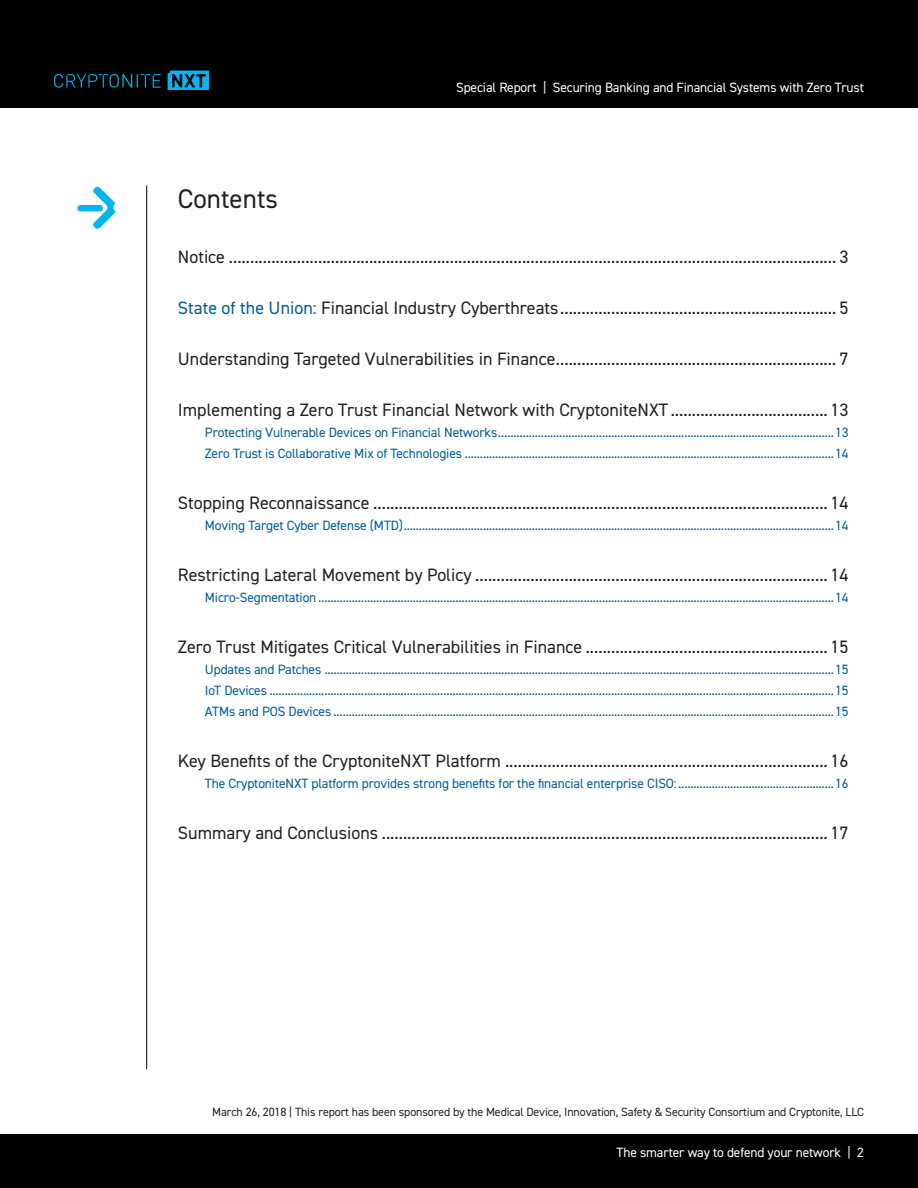
<style>
.page{position:relative;width:918px;height:1188px;background:#fff}
.page>*{position:absolute;margin:0;border:0;box-sizing:border-box;transform-origin:0 0}
.Headline-1{font:27px "DIN2014";color:#231f20}
.t1{font:18px "DIN2014";color:#231f20}
.t2{font:13.5px "DIN2014";letter-spacing:-.01em;color:#005c98}
.t3{font:13.5px "DIN2014";letter-spacing:-.01em;color:#fff}
.Body_Copy-Small{font:12px "DIN2014";letter-spacing:-.01em;color:#1b242b}
.s1{color:#005c98}
</style>
<div class="page">
<div style="left:0;top:0;width:918px;height:108px;background:#000"></div>
<div style="left:0;top:1134px;width:918px;height:54px;background:#000"></div>
<svg style="left:168px;top:71px;width:41px;height:19px"></svg>
<svg style="left:54px;top:74px;width:107px;height:14px"></svg>
<div style="left:77px;top:205px;width:26px;height:6px;background:#00b6ef;border-radius:3px"></div>
<svg style="left:93px;top:187px;width:22px;height:42px"></svg>
<hr style="left:146px;top:185px;width:1px;height:884px;background:#000">
<p class="Headline-1" style="left:178px;top:182px;width:102px">Contents</p>
<p class="t3" style="left:456px;top:78px;width:409px">Special Report | Securing Banking and Financial Systems with Zero Trust</p>
<p class="t1" style="left:178px;top:246px;width:672px">Notice ............................................................................................................................................... 3</p>
<p class="t1" style="left:178px;top:297px;width:672px"><span class="s1">State of the Union:</span> Financial Industry Cyberthreats................................................................. 5</p>
<p class="t1" style="left:178px;top:348px;width:672px">Understanding Targeted Vulnerabilities in Finance.................................................................. 7</p>
<p class="t1" style="left:178px;top:399px;width:672px">Implementing a Zero Trust Financial Network with CryptoniteNXT ..................................... 13</p>
<p class="t2" style="left:205px;top:424px;width:645px">Protecting Vulnerable Devices on Financial Networks..............................................................................................................13</p>
<p class="t2" style="left:205px;top:445px;width:645px">Zero Trust is Collaborative Mix of Technologies .........................................................................................................................14</p>
<p class="t1" style="left:178px;top:492px;width:672px">Stopping Reconnaissance ........................................................................................................... 14</p>
<p class="t2" style="left:205px;top:517px;width:645px">Moving Target Cyber Defense (MTD).............................................................................................................................................14</p>
<p class="t1" style="left:178px;top:564px;width:672px">Restricting Lateral Movement by Policy ................................................................................... 14</p>
<p class="t2" style="left:205px;top:589px;width:645px">Micro-Segmentation .........................................................................................................................................................................14</p>
<p class="t1" style="left:178px;top:636px;width:672px">Zero Trust Mitigates Critical Vulnerabilities in Finance ......................................................... 15</p>
<p class="t2" style="left:205px;top:661px;width:645px">Updates and Patches .......................................................................................................................................................................15</p>
<p class="t2" style="left:205px;top:682px;width:645px">IoT Devices .........................................................................................................................................................................................15</p>
<p class="t2" style="left:205px;top:703px;width:645px">ATMs and POS Devices ....................................................................................................................................................................15</p>
<p class="t1" style="left:178px;top:750px;width:672px">Key Benefits of the CryptoniteNXT Platform ............................................................................ 16</p>
<p class="t2" style="left:205px;top:775px;width:645px">The CryptoniteNXT platform provides strong benefits for the financial enterprise CISO:...................................................16</p>
<p class="t1" style="left:178px;top:822px;width:672px">Summary and Conclusions ......................................................................................................... 17</p>
<p class="Body_Copy-Small" style="left:212px;top:1104px;width:653px">March 26, 2018 | This report has been sponsored by the Medical Device, Innovation, Safety &amp; Security Consortium and Cryptonite, LLC</p>
<p class="t3" style="left:617px;top:1144px;width:249px">The smarter way to defend your network | 2</p>
</div>
